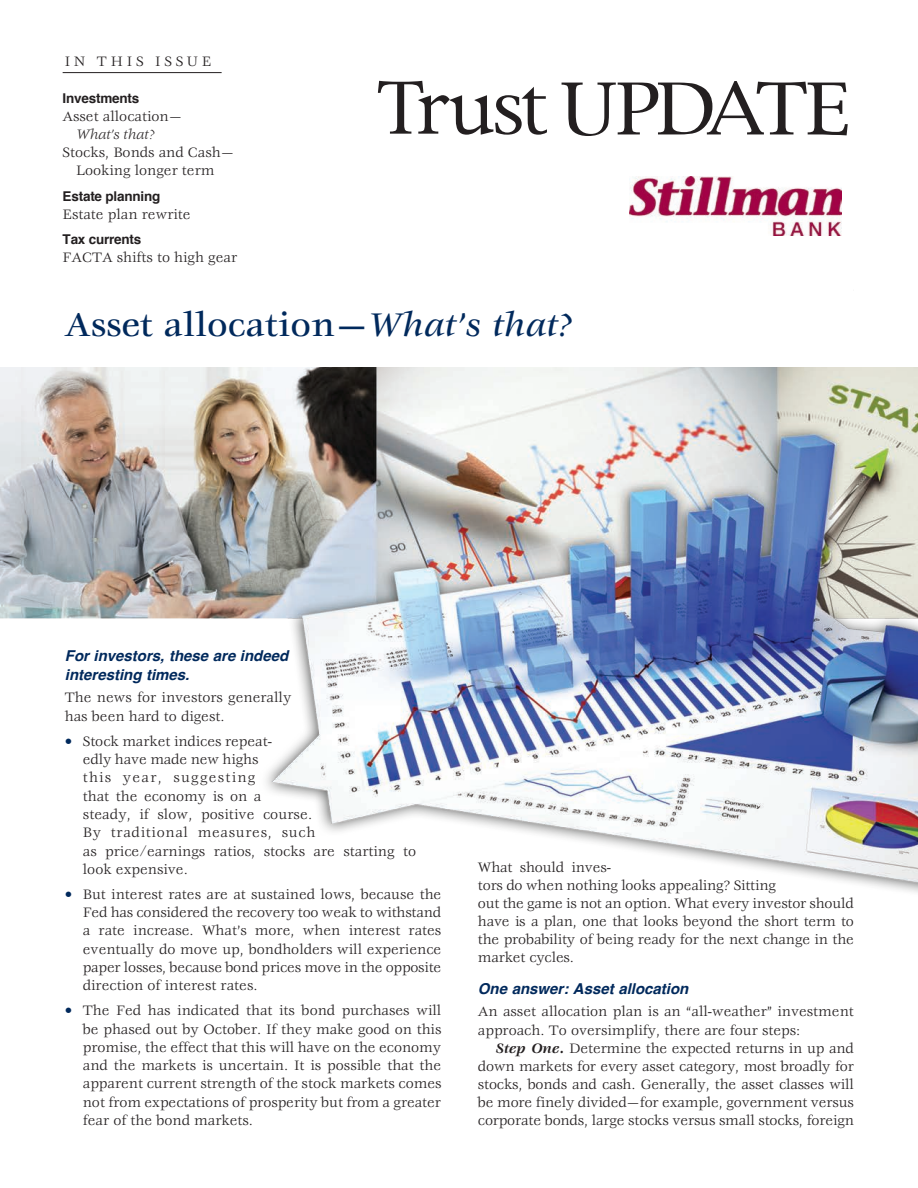
<style>
.page{position:relative;width:918px;height:1188px;background:#fff}
.page>*{position:absolute;margin:0;border:0;box-sizing:border-box;transform-origin:0 0}
.Headline{font:500 36px "Veljovic";color:#00295c}
.bulleted_body{font:15px/18.3px "Veljovic";color:#231f20;text-align:justify}
.Body{font:15px/18.1px "Veljovic";letter-spacing:-.01em;color:#231f20}
.Body_no_indent{font:15px/18px "Veljovic";color:#231f20}
.Color_subhead{font:italic 700 15px/18.3px "Helvetica";color:#00295c}
.Body-2{font:15px "Veljovic";letter-spacing:.25em;color:#231f20}
.Body_no_indent-2{font:700 13.5px "Helvetica";letter-spacing:-.015em;color:#231f20}
.s1{font-style:italic}
.s2{color:#00295c}
.s3{font-weight:700;font-style:italic}
</style>
<div class="page">
<img style="left:0;top:368px;width:918px;height:525px">
<hr style="left:63px;top:72px;width:159px;height:1px;background:#231f20">
<svg style="left:378px;top:81px;width:169px;height:54px"></svg>
<svg style="left:562px;top:81px;width:286px;height:55px"></svg>
<img style="left:629px;top:176px;width:212px;height:59px">
<p class="Body-2" style="left:65px;top:53px;width:148px">IN THIS ISSUE</p>
<p class="Body_no_indent-2" style="left:63px;top:88px;width:78px">Investments</p>
<p class="Body_no_indent" style="left:76px;top:109px;width:107px;text-indent:-14px">Asset allocation—<br><span class="s1">What’s that?</span></p>
<p class="Body_no_indent" style="left:63px;top:145px;width:173px;text-align:center">Stocks, Bonds and Cash—<br>Looking longer term</p>
<p class="Body_no_indent-2" style="left:63px;top:185px;width:99px">Estate planning</p>
<p class="Body_no_indent" style="left:63px;top:206px;width:130px">Estate plan rewrite</p>
<p class="Body_no_indent-2" style="left:63px;top:229px;width:80px">Tax currents</p>
<p class="Body_no_indent" style="left:63px;top:250px;width:176px">FACTA shifts to high gear</p>
<p class="Headline" style="left:64px;top:305px;width:510px">Asset allocation—<span class="s1">What’s that?</span></p>
<p class="Color_subhead" style="left:65px;top:647px;width:225px">For investors, these are indeed interesting times.</p>
<p class="Body_no_indent" style="left:65px;top:689px;width:228px">The news for investors generally has been hard to digest.</p>
<p class="bulleted_body" style="left:83px;top:733px;width:335px;text-align:left;text-indent:-18px"><span class="s2">•</span> Stock market indices repeat-<br>edly have made new highs<br>this year, suggesting<br>that the economy is on a<br>steady, if slow, positive course.<br>By traditional measures, such<br>as price/earnings ratios, stocks are starting to look expensive.</p>
<p class="bulleted_body" style="left:83px;top:886px;width:360px;text-indent:-18px"><span class="s2">•</span> But interest rates are at sustained lows, because the Fed has considered the recovery too weak to withstand a rate increase. What’s more, when interest rates eventually do move up, bondholders will experience paper losses, because bond prices move in the opposite direction of interest rates.</p>
<p class="bulleted_body" style="left:83px;top:1002px;width:360px;text-indent:-18px"><span class="s2">•</span> The Fed has indicated that its bond purchases will be phased out by October. If they make good on this promise, the effect that this will have on the economy and the markets is uncertain. It is possible that the apparent current strength of the stock markets comes not from expectations of prosperity but from a greater fear of the bond markets.</p>
<p class="Body" style="left:478px;top:859px;width:377px">What should inves-<br>tors do when nothing looks appealing? Sitting<br>out the game is not an option. What every investor should have is a plan, one that looks beyond the short term to the probability of being ready for the next change in the market cycles.</p>
<p class="Color_subhead" style="left:478px;top:980px;width:212px">One answer: Asset allocation</p>
<p class="Body_no_indent" style="left:478px;top:1003px;width:377px">An asset allocation plan is an “all-weather” investment approach. To oversimplify, there are four steps:</p>
<p class="Body" style="left:478px;top:1040px;width:377px;text-align:justify;text-indent:18px"><span class="s3">Step One.</span> Determine the expected returns in up and down markets for every asset category, most broadly for stocks, bonds and cash. Generally, the asset classes will be more finely divided—for example, government versus corporate bonds, large stocks versus small stocks, foreign</p>
</div>
